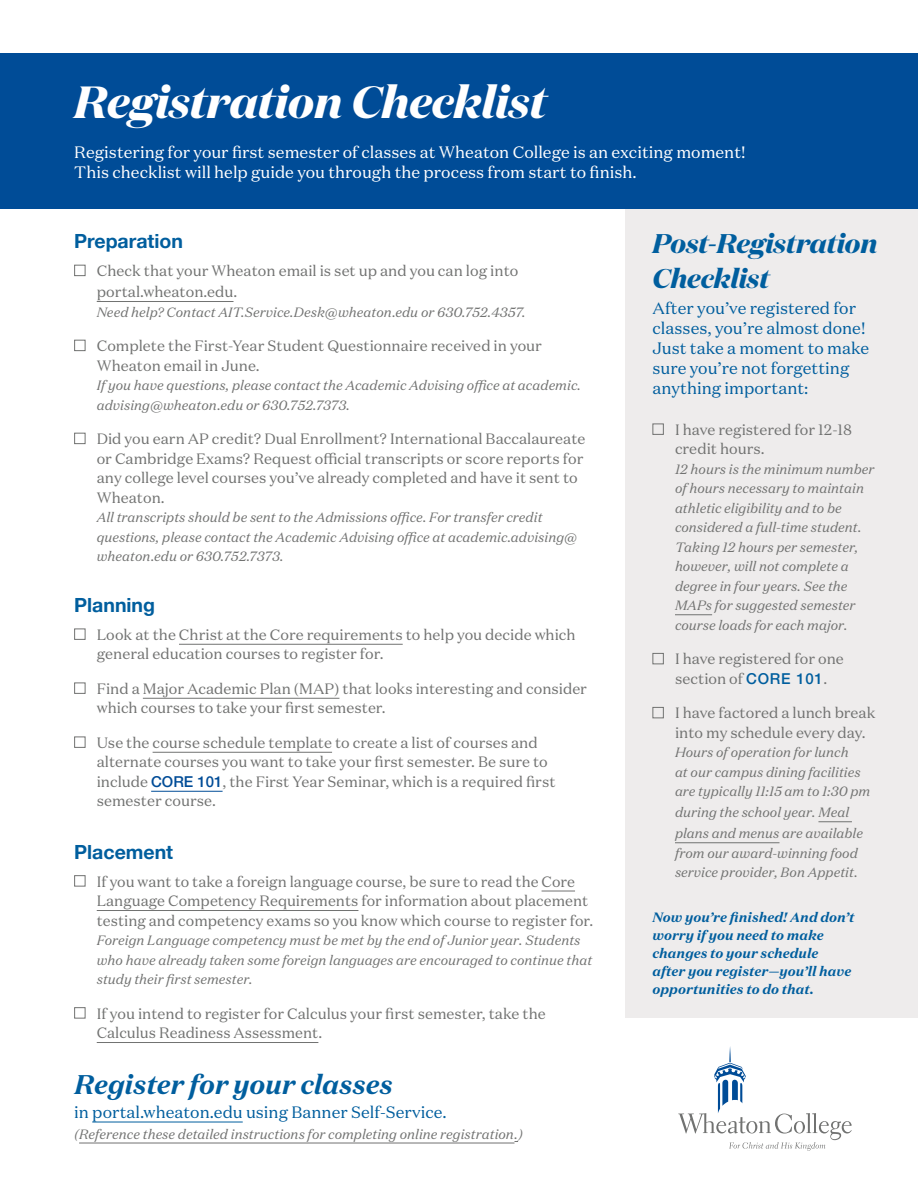
<style>
.page{position:relative;width:918px;height:1188px;background:#fff}
.page>*{position:absolute;margin:0;border:0;box-sizing:border-box;transform-origin:0 0}
.t1{font:italic 700 45px "Domaine Display";color:#fff}
.t2{font:italic 700 27px/34.5px "Domaine Display";color:#005e9e}
.t3{font:italic 700 27px "Domaine Text";letter-spacing:-.01em;color:#005e9e}
.t4{font:700 19.5px "Helvetica Neue LT Pro";color:#005e9e}
.t5{font:16.5px/19.8px "Domaine Text";color:#005e9e}
.t6{font:16.5px/19.8px "Domaine Text";color:#fff}
.t7{font:15px/19.5px "Domaine Text";color:#717271}
.t8{font:italic 13.5px/19.5px "Domaine Text";color:#717271}
.t9{font:italic 700 13.5px/18px "Domaine Text";color:#005e9e}
.s1{font-family:"Helvetica Neue LT Pro";font-weight:500;color:#004c97}
.s2{font-family:"Helvetica Neue LT Pro";font-weight:500;color:#005e9e}
</style>
<div class="page">
<div style="left:626px;top:202px;width:292px;height:816px;background:#eeecec"></div>
<div style="left:0;top:53px;width:918px;height:155px;background:#004c97"></div>
<svg style="left:678px;top:1046px;width:174px;height:105px"></svg>
<hr style="left:675px;top:615px;width:37px;height:1px;background:#717271">
<hr style="left:818px;top:822px;width:34px;height:1px;background:#717271">
<hr style="left:675px;top:843px;width:105px;height:1px;background:#717271">
<div style="left:652px;top:424px;width:12px;height:11px;border:1px solid #717271"></div>
<div style="left:652px;top:653px;width:12px;height:11px;border:1px solid #717271"></div>
<div style="left:652px;top:707px;width:12px;height:11px;border:1px solid #717271"></div>
<hr style="left:97px;top:301px;width:137px;height:1px;background:#717271">
<hr style="left:179px;top:644px;width:224px;height:1px;background:#717271">
<hr style="left:143px;top:698px;width:196px;height:1px;background:#717271">
<hr style="left:153px;top:752px;width:179px;height:1px;background:#717271">
<hr style="left:151px;top:791px;width:72px;height:1px;background:#004c97">
<hr style="left:542px;top:891px;width:33px;height:1px;background:#717271">
<hr style="left:97px;top:910px;width:261px;height:1px;background:#717271">
<hr style="left:97px;top:1042px;width:221px;height:1px;background:#717271">
<hr style="left:92px;top:1122px;width:151px;height:1px;background:#005e9e">
<hr style="left:79px;top:1143px;width:435px;height:1px;background:#717271">
<div style="left:74px;top:265px;width:11px;height:11px;border:1px solid #717271"></div>
<div style="left:74px;top:340px;width:11px;height:11px;border:1px solid #717271"></div>
<div style="left:74px;top:433px;width:11px;height:11px;border:1px solid #717271"></div>
<div style="left:74px;top:629px;width:11px;height:11px;border:1px solid #717271"></div>
<div style="left:74px;top:683px;width:11px;height:11px;border:1px solid #717271"></div>
<div style="left:74px;top:737px;width:11px;height:11px;border:1px solid #717271"></div>
<div style="left:74px;top:875px;width:11px;height:12px;border:1px solid #717271"></div>
<div style="left:74px;top:1007px;width:11px;height:12px;border:1px solid #717271"></div>
<p class="t1" style="left:74px;top:73px;width:474px">Registration Checklist</p>
<p class="t6" style="left:74px;top:142px;width:673px">Registering for your first semester of classes at Wheaton College is an exciting moment!<br>This checklist will help guide you through the process from start to finish.</p>
<p class="t4" style="left:74px;top:229px;width:110px">Preparation</p>
<p class="t7" style="left:97px;top:260px;width:423px;line-height:21px">Check that your Wheaton email is set up and you can log into portal.wheaton.edu.</p>
<p class="t8" style="left:97px;top:302px;width:430px">Need help? Contact AIT.Service.Desk@wheaton.edu or 630.752.4357.</p>
<p class="t7" style="left:97px;top:336px;width:447px">Complete the First-Year Student Questionnaire received in your<br>Wheaton email in June.</p>
<p class="t8" style="left:97px;top:375px;width:486px">If you have questions, please contact the Academic Advising office at academic. advising@wheaton.edu or 630.752.7373.</p>
<p class="t7" style="left:97px;top:429px;width:490px">Did you earn AP credit? Dual Enrollment? International Baccalaureate or Cambridge Exams? Request official transcripts or score reports for any college level courses you’ve already completed and have it sent to Wheaton.</p>
<p class="t8" style="left:97px;top:507px;width:482px">All transcripts should be sent to the Admissions office. For transfer credit questions, please contact the Academic Advising office at academic.advising@ wheaton.edu or 630.752.7373.</p>
<p class="t4" style="left:74px;top:593px;width:82px">Planning</p>
<p class="t7" style="left:97px;top:625px;width:480px">Look at the Christ at the Core requirements to help you decide which general education courses to register for.</p>
<p class="t7" style="left:97px;top:679px;width:492px">Find a Major Academic Plan (MAP) that looks interesting and consider which courses to take your first semester.</p>
<p class="t7" style="left:97px;top:733px;width:460px">Use the course schedule template to create a list of courses and alternate courses you want to take your first semester. Be sure to include <span class="s1">CORE 101</span>, the First Year Seminar, which is a required first semester course.</p>
<p class="t4" style="left:74px;top:840px;width:100px">Placement</p>
<p class="t7" style="left:97px;top:871px;width:498px">If you want to take a foreign language course, be sure to read the Core<br>Language Competency Requirements for information about placement testing and competency exams so you know which course to register for.</p>
<p class="t8" style="left:97px;top:930px;width:497px">Foreign Language competency must be met by the end of Junior year. Students who have already taken some foreign languages are encouraged to continue that study their first semester.</p>
<p class="t7" style="left:97px;top:1003px;width:451px">If you intend to register for Calculus your first semester, take the<br>Calculus Readiness Assessment.</p>
<p class="t3" style="left:74px;top:1067px;width:320px">Register for your classes</p>
<p class="t5" style="left:74px;top:1102px;width:374px">in portal.wheaton.edu using Banner Self-Service.</p>
<p class="t8" style="left:74px;top:1124px;width:450px">(Reference these detailed instructions for completing online registration.)</p>
<p class="t2" style="left:652px;top:226px;width:226px">Post-Registration<br>Checklist</p>
<p class="t5" style="left:652px;top:298px;width:218px">After you’ve registered for classes, you’re almost done!<br>Just take a moment to make sure you’re not forgetting anything important:</p>
<p class="t7" style="left:675px;top:420px;width:179px">I have registered for 12-18 credit hours.</p>
<p class="t8" style="left:675px;top:459px;width:201px">12 hours is the minimum number of hours necessary to maintain athletic eligibility and to be considered a full-time student.<br>Taking 12 hours per semester, however, will not complete a degree in four years. See the<br>MAPs for suggested semester course loads for each major.</p>
<p class="t7" style="left:675px;top:649px;width:170px">I have registered for one section of <span class="s2">CORE 101</span>.</p>
<p class="t7" style="left:675px;top:703px;width:202px">I have factored a lunch break into my schedule every day.</p>
<p class="t8" style="left:675px;top:743px;width:197px">Hours of operation for lunch<br>at our campus dining facilities are typically 11:15 am to 1:30 pm</p>
<p class="t8" style="left:675px;top:802px;width:190px;line-height:21px">during the school year. Meal plans and menus are available</p>
<p class="t8" style="left:675px;top:843px;width:184px">from our award-winning food service provider, Bon Appetit.</p>
<p class="t9" style="left:652px;top:908px;width:204px">Now you’re finished! And don’t worry if you need to make changes to your schedule after you register—you’ll have opportunities to do that.</p>
</div>
